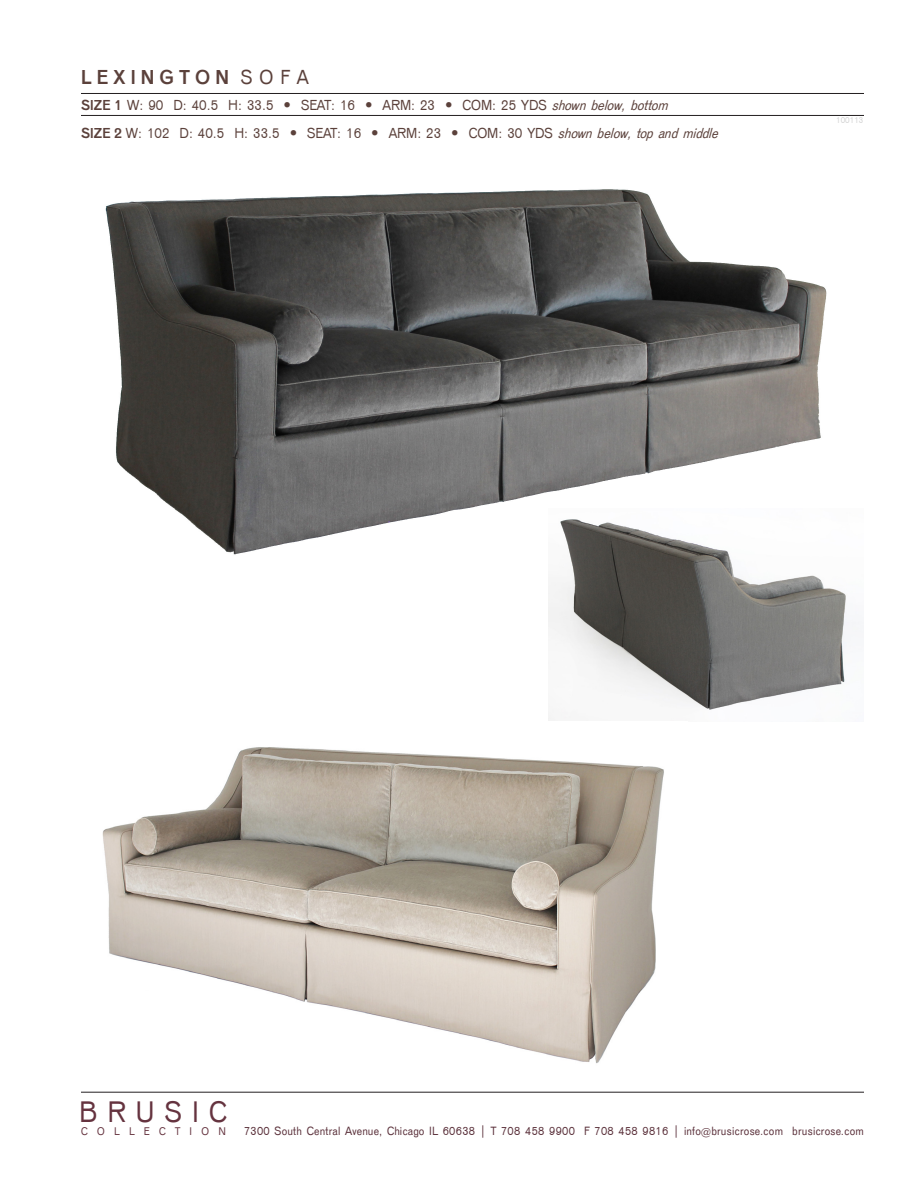
<style>
.page{position:relative;width:918px;height:1188px;background:#fff}
.page>*{position:absolute;margin:0;border:0;box-sizing:border-box;transform-origin:0 0}
.t1{font:300 30.75px "Venus Com";letter-spacing:.335em;color:#65333f}
.t2{font:700 21px "Venus URWTOT";color:#5b413b}
.t3{font:300 15px "Venus Com";color:#5b413b}
.t4{font:300 12.3px "Venus Com";letter-spacing:.025em;color:#5b313b}
.t5{font:300 11.55px "Venus Com";color:#65333f}
.t6{font:300 9px "Venus Com";color:#d3d3d3}
.s1{font-family:"Venus Com";font-weight:300}
.s2{font-family:"Venus URWTOT";font-weight:700}
.s3{font-style:italic}
</style>
<div class="page">
<hr style="left:81px;top:93px;width:783px;height:1px;background:#231f20">
<hr style="left:81px;top:115px;width:783px;height:1px;background:#231f20">
<hr style="left:81px;top:1092px;width:783px;height:1px;background:#231f20">
<img style="left:105px;top:189px;width:722px;height:411px">
<img style="left:549px;top:509px;width:310px;height:212px">
<img style="left:102px;top:747px;width:562px;height:317px">
<p class="t2" style="left:81px;top:63px;width:229px">L E X I N G T O N <span class="s1">S O F A</span></p>
<p class="t3" style="left:81px;top:96px;width:593px"><span class="s2">SIZE 1</span> W: 90 D: 40.5 H: 33.5 • SEAT: 16 • ARM: 23 • COM: 25 YDS <span class="s3">shownbelow,bottom</span></p>
<p class="t3" style="left:81px;top:125px;width:643px"><span class="s2">SIZE 2</span> W: 102 D: 40.5 H: 33.5 • SEAT: 16 • ARM: 23 • COM: 30 YDS <span class="s3">shownbelow,topandmiddle</span></p>
<p class="t6" style="left:836px;top:115px;width:29px">100113</p>
<h1 class="t1" style="left:79px;top:1095px;width:149px">BRUSIC</h1>
<p class="t5" style="left:81px;top:1124px;width:146px">C O L L E C T I O N</p>
<p class="t4" style="left:244px;top:1124px;width:621px">7300 South Central Avenue, Chicago IL 60638 | T 708 458 9900 F 708 458 9816 | info@brusicrose.com brusicrose.com</p>
</div>
